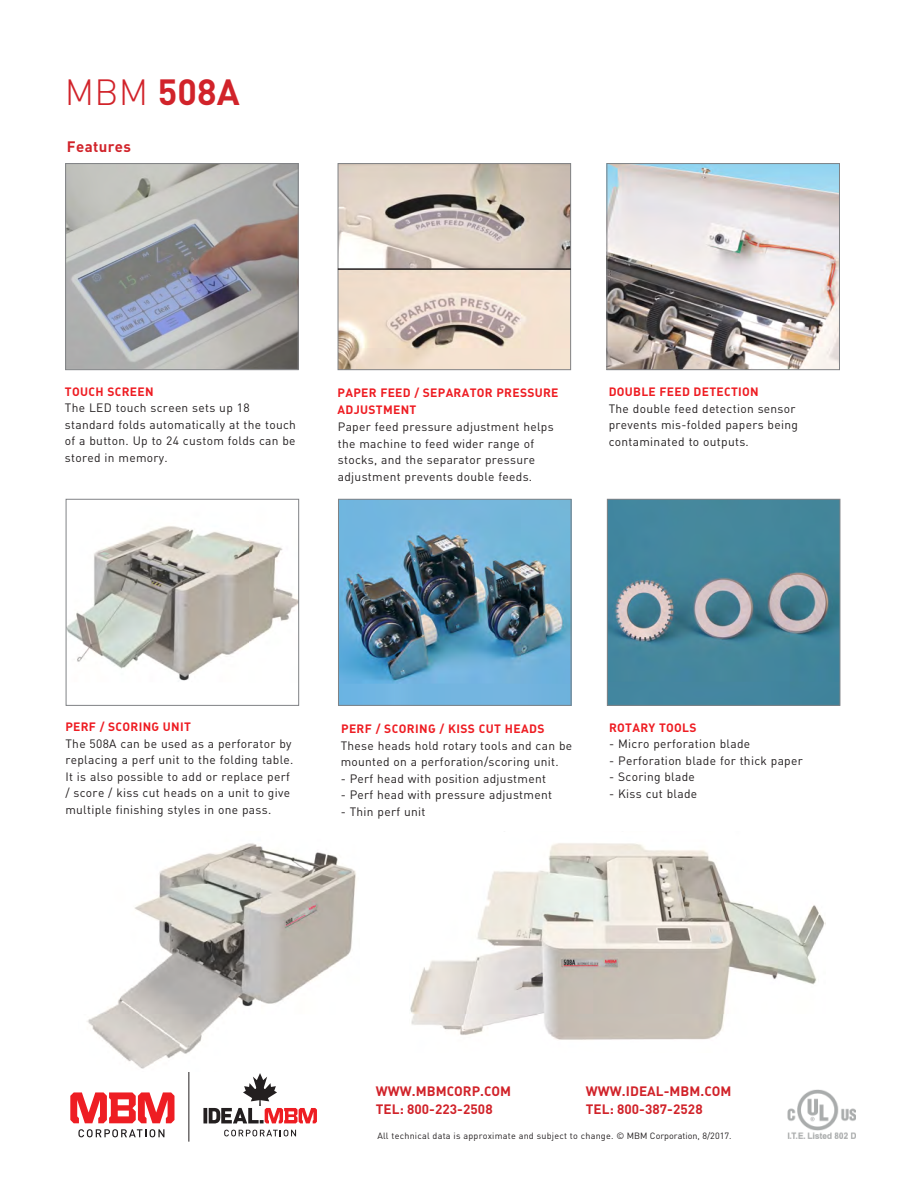
<style>
.page{position:relative;width:918px;height:1188px;background:#fff}
.page>*{position:absolute;margin:0;border:0;box-sizing:border-box;transform-origin:0 0}
.t1{font:700 36px "DIN";color:#d1232a}
.t2{font:700 15px "DIN";letter-spacing:.025em;color:#d1232a}
.t3{font:700 13.5px "DIN";letter-spacing:.005em;color:#d1232a}
.t4{font:12px/16.5px "DIN";letter-spacing:.025em;color:#231f20}
.t5{font:700 12px/16.5px "DIN";letter-spacing:.025em;color:#ee1d23}
.t6{font:9px "DIN";letter-spacing:.025em;color:#231f20}
.s1{font-weight:300}
</style>
<div class="page">
<svg style="left:78px;top:1129px;width:86px;height:8px"></svg>
<svg style="left:70px;top:1092px;width:105px;height:31px"></svg>
<svg style="left:224px;top:1130px;width:72px;height:6px"></svg>
<svg style="left:203px;top:1108px;width:4px;height:15px"></svg>
<svg style="left:209px;top:1073px;width:108px;height:50px"></svg>
<hr style="left:189px;top:1068px;width:1px;height:74px;background:#231f20">
<img style="left:787px;top:1089px;width:69px;height:49px">
<img style="left:67px;top:165px;width:229px;height:203px">
<div style="left:65px;top:163px;width:233px;height:207px;border:1px solid #808285"></div>
<img style="left:340px;top:165px;width:229px;height:203px">
<div style="left:338px;top:163px;width:233px;height:207px;border:1px solid #808285"></div>
<img style="left:609px;top:165px;width:229px;height:203px">
<div style="left:607px;top:163px;width:233px;height:207px;border:1px solid #808285"></div>
<hr style="left:338px;top:268px;width:233px;height:2px;background:#231f20">
<img style="left:68px;top:526px;width:229px;height:155px">
<div style="left:66px;top:499px;width:233px;height:207px;border:1px solid #808285"></div>
<img style="left:340px;top:501px;width:229px;height:203px">
<div style="left:338px;top:499px;width:233px;height:207px;border:1px solid #808285"></div>
<img style="left:609px;top:501px;width:229px;height:203px">
<div style="left:607px;top:499px;width:233px;height:207px;border:1px solid #808285"></div>
<img style="left:410px;top:843px;width:416px;height:197px">
<img style="left:87px;top:843px;width:269px;height:228px">
<p class="t1" style="left:65px;top:68px;width:176px"><span class="s1">MBM</span> 508A</p>
<p class="t2" style="left:67px;top:136px;width:66px">Features</p>
<p class="t5" style="left:65px;top:383px;width:90px">TOUCH SCREEN</p>
<p class="t4" style="left:65px;top:399px;width:233px">The LED touch screen sets up 18 standard folds automatically at the touch of a button. Up to 24 custom folds can be stored in memory.</p>
<p class="t5" style="left:338px;top:384px;width:222px">PAPER FEED / SEPARATOR PRESSURE<br>ADJUSTMENT</p>
<p class="t5" style="left:609px;top:383px;width:152px">DOUBLE FEED DETECTION</p>
<p class="t4" style="left:338px;top:418px;width:217px">Paper feed pressure adjustment helps the machine to feed wider range of stocks, and the separator pressure adjustment prevents double feeds.</p>
<p class="t4" style="left:609px;top:400px;width:191px">The double feed detection sensor prevents mis-folded papers being contaminated to outputs.</p>
<p class="t5" style="left:65px;top:718px;width:127px">PERF / SCORING UNIT</p>
<p class="t4" style="left:65px;top:735px;width:230px">The 508A can be used as a perforator by replacing a perf unit to the folding table.<br>It is also possible to add or replace perf / score / kiss cut heads on a unit to give multiple finishing styles in one pass.</p>
<p class="t5" style="left:341px;top:720px;width:205px">PERF / SCORING / KISS CUT HEADS</p>
<p class="t5" style="left:609px;top:719px;width:89px">ROTARY TOOLS</p>
<p class="t4" style="left:341px;top:737px;width:233px">These heads hold rotary tools and can be mounted on a perforation/scoring unit.</p>
<p class="t4" style="left:341px;top:770px;width:207px">- Perf head with position adjustment</p>
<p class="t4" style="left:341px;top:786px;width:213px">- Perf head with pressure adjustment</p>
<p class="t4" style="left:341px;top:803px;width:86px">- Thin perf unit</p>
<p class="t4" style="left:609px;top:736px;width:143px">- Micro perforation blade</p>
<p class="t4" style="left:609px;top:752px;width:195px">- Perforation blade for thick paper</p>
<p class="t4" style="left:609px;top:769px;width:87px">- Scoring blade</p>
<p class="t4" style="left:609px;top:785px;width:90px">- Kiss cut blade</p>
<p class="t3" style="left:376px;top:1082px;width:137px">WWW.MBMCORP.COM</p>
<p class="t3" style="left:376px;top:1100px;width:118px">TEL: 800-223-2508</p>
<p class="t3" style="left:586px;top:1083px;width:147px">WWW.IDEAL-MBM.COM</p>
<p class="t3" style="left:586px;top:1101px;width:118px">TEL: 800-387-2528</p>
<p class="t6" style="left:377px;top:1130px;width:356px">All technical data is approximate and subject to change. © MBM Corporation, 8/2017.</p>
</div>
